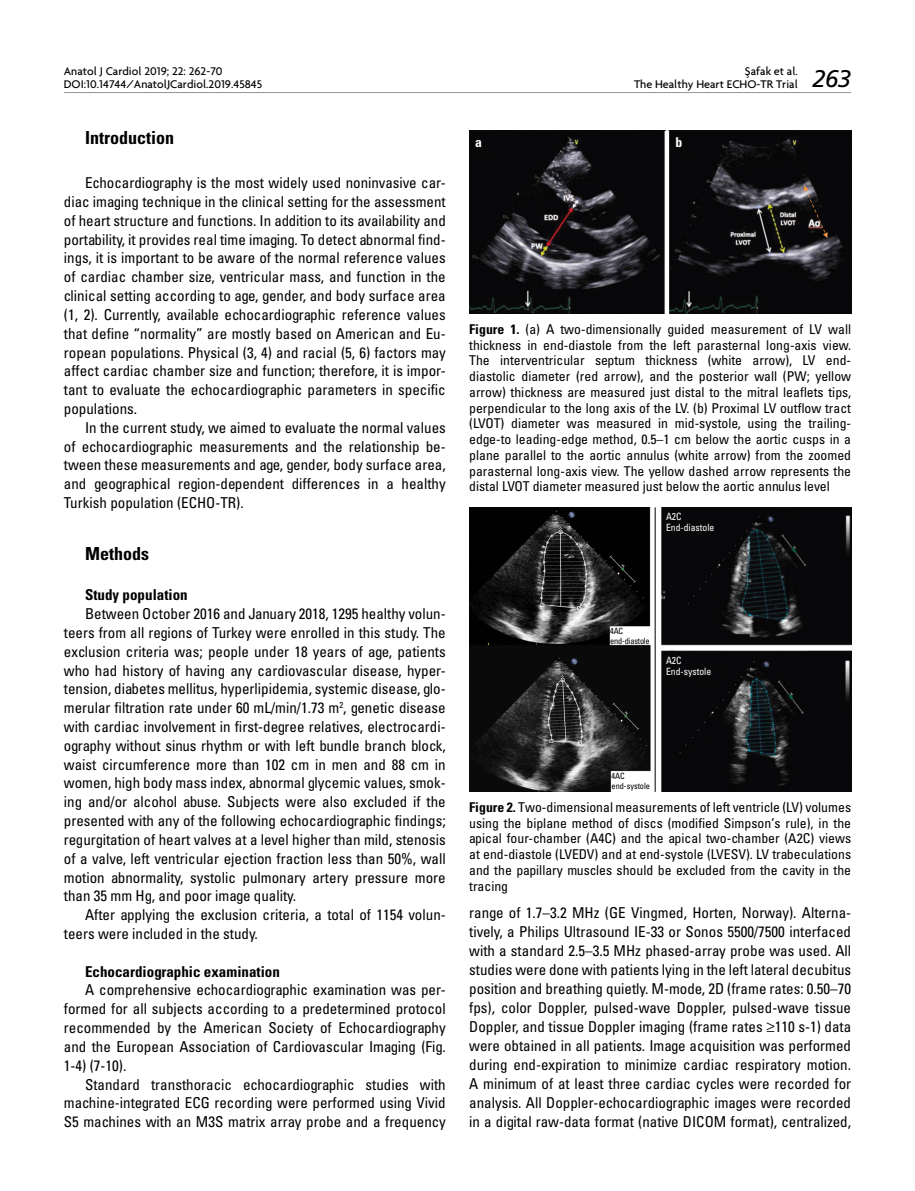
<style>
.page{position:relative;width:915px;height:1191px;background:#fff}
.page>*{position:absolute;margin:0;border:0;box-sizing:border-box;transform-origin:0 0}
.t1{font:24px "Frutiger Italic Tr";color:#000}
.t2{font:18px "Univers Cond Bd Tr";color:#000}
.t3{font:15px/18.8px "Univers Condensed Tr";color:#000;text-align:justify}
.t4{font:15px "Univers Cond Bd Tr";color:#000}
.t5{font:13.5px/15.8px "Univers Condensed Tr";color:#000;text-align:justify}
.t6{font:13.5px "Univers Cond Bd Tr";color:#fff}
.t7{font:500 12px/13.5px "Firma";color:#000;text-align:right}
.t8{font:10.05px/11.4px "Univers Condensed Tr";color:#fff}
.t9{font:8.55px/10.1px "Univers Condensed Tr";letter-spacing:-.02em;color:#000}
.s1{font-family:"Univers Cond Bd Tr"}
</style>
<div class="page">
<hr style="left:64px;top:92px;width:786px;height:1px;background:#939598">
<img style="left:469px;top:131px;width:381px;height:183px">
<div style="left:664px;top:131px;width:5px;height:183px;background:#fff"></div>
<img style="left:469px;top:507px;width:381px;height:285px">
<hr style="left:654px;top:507px;width:1px;height:285px;background:#000">
<p class="t7" style="left:633px;top:64px;width:165px">Şafak et al.<br>The Healthy Heart ECHO-TR Trial</p>
<p class="t7" style="left:64px;top:64px;width:200px;text-align:left">Anatol J Cardiol 2019; 22: 262-70<br>DOI:10.14744/AnatolJCardiol.2019.45845</p>
<h1 class="t1" style="left:812px;top:65px;width:40px">263</h1>
<p class="t2" style="left:85px;top:126px;width:91px">Introduction</p>
<p class="t3" style="left:64px;top:173px;width:383px;text-indent:21px">Echocardiography is the most widely used noninvasive car&shy;diac imaging technique in the clinical setting for the assessment of heart structure and functions. In addition to its availability and portability, it provides real time imaging. To detect abnormal find&shy;ings, it is important to be aware of the normal reference values of cardiac chamber size, ventricular mass, and function in the clinical setting according to age, gender, and body surface area (1, 2). Currently, available echocardiographic reference values that define “normality” are mostly based on American and Eu&shy;ropean populations. Physical (3, 4) and racial (5, 6) factors may affect cardiac chamber size and function; therefore, it is impor&shy;tant to evaluate the echocardiographic parameters in specific populations.</p>
<p class="t3" style="left:64px;top:418px;width:383px;text-indent:21px">In the current study, we aimed to evaluate the normal values of echocardiographic measurements and the relationship be&shy;tween these measurements and age, gender, body surface area, and geographical region-dependent differences in a healthy Turkish population (ECHO-TR).</p>
<p class="t2" style="left:85px;top:543px;width:65px">Methods</p>
<p class="t4" style="left:85px;top:586px;width:104px">Study population</p>
<p class="t3" style="left:64px;top:604px;width:383px;text-indent:21px">Between October 2016 and January 2018, 1295 healthy volun&shy;teers from all regions of Turkey were enrolled in this study. The exclusion criteria was; people under 18 years of age, patients who had history of having any cardiovascular disease, hyper&shy;tension, diabetes mellitus, hyperlipidemia, systemic disease, glo&shy;merular filtration rate under 60 mL/min/1.73 m<sup>2</sup>, genetic disease with cardiac involvement in first-degree relatives, electrocardi&shy;ography without sinus rhythm or with left bundle branch block, waist circumference more than 102 cm in men and 88 cm in women, high body mass index, abnormal glycemic values, smok&shy;ing and/or alcohol abuse. Subjects were also excluded if the presented with any of the following echocardiographic findings; regurgitation of heart valves at a level higher than mild, stenosis of a valve, left ventricular ejection fraction less than 50%, wall motion abnormality, systolic pulmonary artery pressure more than 35 mm Hg, and poor image quality.</p>
<p class="t3" style="left:64px;top:905px;width:383px;text-indent:21px">After applying the exclusion criteria, a total of 1154 volun&shy;teers were included in the study.</p>
<p class="t4" style="left:85px;top:962px;width:196px">Echocardiographic examination</p>
<p class="t3" style="left:64px;top:980px;width:383px;text-indent:21px">A comprehensive echocardiographic examination was per&shy;formed for all subjects according to a predetermined protocol recommended by the American Society of Echocardiography and the European Association of Cardiovascular Imaging (Fig.<br>1-4) (7-10).</p>
<p class="t3" style="left:64px;top:1074px;width:383px;text-indent:21px">Standard transthoracic echocardiographic studies with machine-integrated ECG recording were performed using Vivid S5 machines with an M3S matrix array probe and a frequency</p>
<p class="t6" style="left:475px;top:133px;width:8px">a</p>
<p class="t6" style="left:675px;top:133px;width:8px">b</p>
<p class="t5" style="left:469px;top:321px;width:383px"><span class="s1">Figure 1.</span> (a) A two-dimensionally guided measurement of LV wall thickness in end-diastole from the left parasternal long-axis view.<br>The interventricular septum thickness (white arrow), LV end&shy;diastolic diameter (red arrow), and the posterior wall (PW; yellow arrow) thickness are measured just distal to the mitral leaflets tips, perpendicular to the long axis of the LV. (b) Proximal LV outflow tract (LVOT) diameter was measured in mid-systole, using the trailing&shy;edge-to leading-edge method, 0.5–1 cm below the aortic cusps in a plane parallel to the aortic annulus (white arrow) from the zoomed parasternal long-axis view. The yellow dashed arrow represents the distal LVOT diameter measured just below the aortic annulus level</p>
<p class="t8" style="left:665px;top:510px;width:50px">A2C<br>End-diastole</p>
<p class="t9" style="left:610px;top:625px;width:41px">4AC end-diastole</p>
<p class="t8" style="left:665px;top:654px;width:47px">A2C<br>End-systole</p>
<p class="t9" style="left:611px;top:771px;width:40px">4AC end-systole</p>
<p class="t5" style="left:469px;top:798px;width:383px"><span class="s1">Figure 2.</span> Two-dimensional measurements of left ventricle (LV) volumes using the biplane method of discs (modified Simpson’s rule), in the apical four-chamber (A4C) and the apical two-chamber (A2C) views at end-diastole (LVEDV) and at end-systole (LVESV). LV trabeculations and the papillary muscles should be excluded from the cavity in the tracing</p>
<p class="t3" style="left:469px;top:903px;width:383px">range of 1.7–3.2 MHz (GE Vingmed, Horten, Norway). Alterna&shy;tively, a Philips Ultrasound IE-33 or Sonos 5500/7500 interfaced with a standard 2.5–3.5 MHz phased-array probe was used. All studies were done with patients lying in the left lateral decubitus position and breathing quietly. M-mode, 2D (frame rates: 0.50–70 fps), color Doppler, pulsed-wave Doppler, pulsed-wave tissue Doppler, and tissue Doppler imaging (frame rates ≥110 s-1) data were obtained in all patients. Image acquisition was performed during end-expiration to minimize cardiac respiratory motion.<br>A minimum of at least three cardiac cycles were recorded for analysis. All Doppler-echocardiographic images were recorded in a digital raw-data format (native DICOM format), centralized,</p>
</div>
